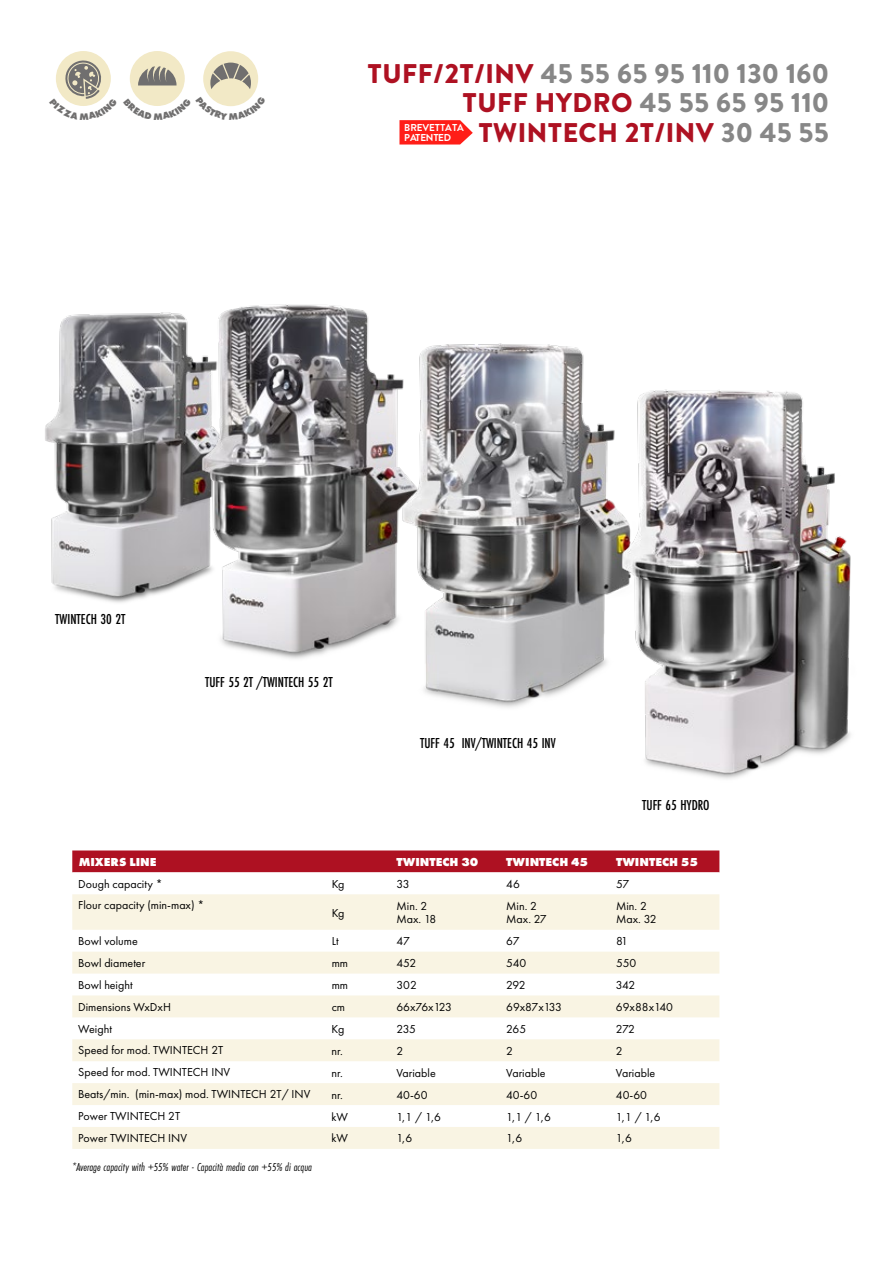
<style>
.page{position:relative;width:893px;height:1263px;background:#fff}
.page>*{position:absolute;margin:0;border:0;box-sizing:border-box;transform-origin:0 0}
.t1{font:900 27px/29.4px "Brandon Text";letter-spacing:.01em;color:#ae1122;text-align:right}
.t2{font:500 15px "Futura PT Cond";color:#000}
.t3{font:12px/13.5px "Futura PT";color:#000}
.t4{font:italic 12px "Futura PT Cond";color:#000}
.t5{font:800 12px "Futura PT";color:#fff}
.t6{font:700 10.05px/9.1px "Brandon Text";color:#fff}
.s1{color:#878787}
</style>
<div class="page">
<img style="left:45px;top:312px;width:138px;height:291px">
<img style="left:183px;top:304px;width:207px;height:355px">
<img style="left:390px;top:343px;width:228px;height:365px">
<div style="left:72px;top:850px;width:647px;height:22px;background:#ae1122"></div>
<svg style="left:72px;top:894px;width:647px;height:255px;fill:#f9f4e3"></svg>
<svg style="left:399px;top:120px;width:74px;height:25px;background:#ff3833"></svg>
<img style="left:618px;top:389px;width:233px;height:390px">
<div style="left:130px;top:51px;width:55px;height:55px;background:#f2e9c6;border-radius:50%"></div>
<div style="left:203px;top:51px;width:55px;height:55px;background:#f2e9c6;border-radius:50%"></div>
<div style="left:56px;top:51px;width:55px;height:55px;background:#f2e9c6;border-radius:50%"></div>
<svg style="left:56px;top:58px;width:203px;height:49px"></svg>
<h1 class="t1" style="left:367px;top:58px;width:463px">TUFF/2T/INV <span class="s1">45 55 65 95 110 130 160<br></span>TUFF HYDRO <span class="s1">45 55 65 95 110<br></span>TWINTECH 2T/INV <span class="s1">30 45 55</span></h1>
<p class="t6" style="left:404px;top:123px;width:61px">BREVETTATA<br>PATENTED</p>
<p class="t2" style="left:55px;top:610px;width:72px">TWINTECH 30 2T</p>
<p class="t2" style="left:205px;top:673px;width:129px">TUFF 55 2T /TWINTECH 55 2T</p>
<p class="t2" style="left:420px;top:734px;width:137px">TUFF 45 INV/TWINTECH 45 INV</p>
<p class="t2" style="left:642px;top:796px;width:69px">TUFF 65 HYDRO</p>
<p class="t5" style="left:79px;top:854px;width:79px">MIXERS LINE</p>
<p class="t5" style="left:396px;top:854px;width:83px">TWINTECH 30</p>
<p class="t5" style="left:506px;top:854px;width:83px">TWINTECH 45</p>
<p class="t5" style="left:616px;top:854px;width:83px">TWINTECH 55</p>
<p class="t3" style="left:78px;top:877px;width:86px">Dough capacity *</p>
<p class="t3" style="left:332px;top:877px;width:14px">Kg</p>
<p class="t3" style="left:396px;top:877px;width:15px">33</p>
<p class="t3" style="left:506px;top:877px;width:15px">46</p>
<p class="t3" style="left:616px;top:877px;width:15px">57</p>
<p class="t3" style="left:78px;top:899px;width:127px">Flour capacity (min-max) *</p>
<p class="t3" style="left:332px;top:906px;width:14px">Kg</p>
<p class="t3" style="left:396px;top:899px;width:41px">Min. 2<br>Max. 18</p>
<p class="t3" style="left:506px;top:899px;width:42px">Min. 2<br>Max. 27</p>
<p class="t3" style="left:616px;top:899px;width:42px">Min. 2<br>Max. 32</p>
<p class="t3" style="left:78px;top:934px;width:61px">Bowl volume</p>
<p class="t3" style="left:332px;top:934px;width:8px">Lt</p>
<p class="t3" style="left:396px;top:934px;width:15px">47</p>
<p class="t3" style="left:506px;top:934px;width:15px">67</p>
<p class="t3" style="left:616px;top:934px;width:13px">81</p>
<p class="t3" style="left:78px;top:956px;width:69px">Bowl diameter</p>
<p class="t3" style="left:332px;top:956px;width:18px">mm</p>
<p class="t3" style="left:396px;top:956px;width:21px">452</p>
<p class="t3" style="left:506px;top:956px;width:22px">540</p>
<p class="t3" style="left:616px;top:956px;width:22px">550</p>
<p class="t3" style="left:78px;top:978px;width:56px">Bowl height</p>
<p class="t3" style="left:332px;top:978px;width:18px">mm</p>
<p class="t3" style="left:396px;top:978px;width:22px">302</p>
<p class="t3" style="left:506px;top:978px;width:21px">292</p>
<p class="t3" style="left:616px;top:978px;width:21px">342</p>
<p class="t3" style="left:78px;top:1000px;width:94px">Dimensions WxDxH</p>
<p class="t3" style="left:332px;top:1000px;width:15px">cm</p>
<p class="t3" style="left:396px;top:1000px;width:57px">66x76x123</p>
<p class="t3" style="left:506px;top:1000px;width:57px">69x87x133</p>
<p class="t3" style="left:616px;top:1000px;width:59px">69x88x140</p>
<p class="t3" style="left:78px;top:1022px;width:35px">Weight</p>
<p class="t3" style="left:332px;top:1022px;width:14px">Kg</p>
<p class="t3" style="left:396px;top:1022px;width:21px">235</p>
<p class="t3" style="left:506px;top:1022px;width:22px">265</p>
<p class="t3" style="left:616px;top:1022px;width:21px">272</p>
<p class="t3" style="left:78px;top:1043px;width:147px">Speed for mod. TWINTECH 2T</p>
<p class="t3" style="left:332px;top:1044px;width:13px">nr.</p>
<p class="t3" style="left:396px;top:1044px;width:8px">2</p>
<p class="t3" style="left:506px;top:1044px;width:8px">2</p>
<p class="t3" style="left:616px;top:1044px;width:8px">2</p>
<p class="t3" style="left:78px;top:1065px;width:154px">Speed for mod. TWINTECH INV</p>
<p class="t3" style="left:332px;top:1066px;width:13px">nr.</p>
<p class="t3" style="left:396px;top:1066px;width:41px">Variable</p>
<p class="t3" style="left:506px;top:1066px;width:41px">Variable</p>
<p class="t3" style="left:616px;top:1066px;width:41px">Variable</p>
<p class="t3" style="left:78px;top:1087px;width:234px">Beats/min. (min-max) mod. TWINTECH 2T/ INV</p>
<p class="t3" style="left:332px;top:1088px;width:13px">nr.</p>
<p class="t3" style="left:396px;top:1088px;width:33px">40-60</p>
<p class="t3" style="left:506px;top:1088px;width:33px">40-60</p>
<p class="t3" style="left:616px;top:1088px;width:33px">40-60</p>
<p class="t3" style="left:78px;top:1109px;width:104px">Power TWINTECH 2T</p>
<p class="t3" style="left:332px;top:1110px;width:18px">kW</p>
<p class="t3" style="left:396px;top:1110px;width:46px">1,1 / 1,6</p>
<p class="t3" style="left:506px;top:1110px;width:46px">1,1 / 1,6</p>
<p class="t3" style="left:616px;top:1110px;width:46px">1,1 / 1,6</p>
<p class="t3" style="left:78px;top:1131px;width:110px">Power TWINTECH INV</p>
<p class="t3" style="left:332px;top:1132px;width:18px">kW</p>
<p class="t3" style="left:396px;top:1132px;width:18px">1,6</p>
<p class="t3" style="left:506px;top:1132px;width:18px">1,6</p>
<p class="t3" style="left:616px;top:1132px;width:18px">1,6</p>
<p class="t4" style="left:72px;top:1160px;width:242px">*Average capacity with +55% water - Capacità media con +55% di acqua</p>
</div>
